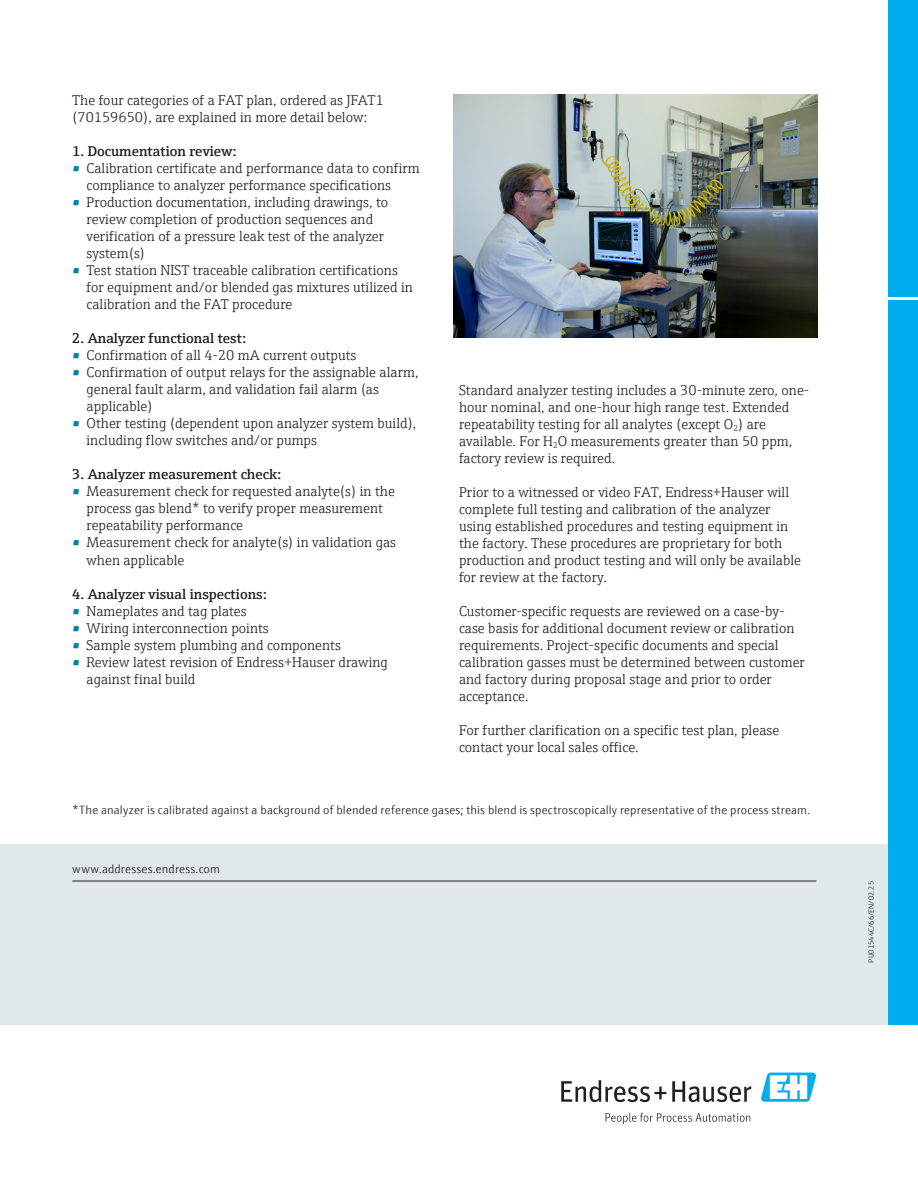
<style>
.page{position:relative;width:918px;height:1188px;background:#fff}
.page>*{position:absolute;margin:0;border:0;box-sizing:border-box;transform-origin:0 0}
.Copy_Default{font:300 14.25px/17px "E+H Serif";color:#231f20}
.Copy_Default-2{font:600 14.25px "E+H Serif";color:#231f20}
.Legend{font:300 12px "E+H Sans";letter-spacing:.015em;color:#231f20}
.Documentation_Code{font:300 7.5px "E+H Sans";color:#231f20}
.s1{font-weight:600;color:#0081ad}
</style>
<div class="page">
<svg style="left:561px;top:1080px;width:105px;height:22px"></svg>
<svg style="left:672px;top:1081px;width:79px;height:21px"></svg>
<svg style="left:606px;top:1113px;width:144px;height:11px"></svg>
<svg style="left:761px;top:1073px;width:55px;height:29px"></svg>
<div style="left:0;top:844px;width:888px;height:181px;background:#e0e8ec"></div>
<div style="left:888px;top:0;width:30px;height:297px;background:#00aeef"></div>
<div style="left:888px;top:300px;width:30px;height:725px;background:#00aeef"></div>
<hr style="left:72px;top:881px;width:744px;height:1px;background:#231f20">
<img style="left:454px;top:94px;width:364px;height:243px">
<p class="Copy_Default" style="left:72px;top:91px;width:313px">The four categories of a FAT plan, ordered as JFAT1 (70159650), are explained in more detail below:</p>
<p class="Copy_Default-2" style="left:72px;top:141px;width:166px">1. Documentation review:</p>
<p class="Copy_Default" style="left:87px;top:159px;width:335px;text-indent:-14px"><span class="s1">•</span> Calibration certificate and performance data to confirm compliance to analyzer performance specifications</p>
<p class="Copy_Default" style="left:87px;top:193px;width:303px;text-indent:-14px"><span class="s1">•</span> Production documentation, including drawings, to review completion of production sequences and verification of a pressure leak test of the analyzer system(s)</p>
<p class="Copy_Default" style="left:87px;top:261px;width:328px;text-indent:-14px"><span class="s1">•</span> Test station NIST traceable calibration certifications for equipment and/or blended gas mixtures utilized in calibration and the FAT procedure</p>
<p class="Copy_Default-2" style="left:72px;top:328px;width:175px">2. Analyzer functional test:</p>
<p class="Copy_Default" style="left:72px;top:346px;width:286px"><span class="s1">•</span> Confirmation of all 4-20 mA current outputs</p>
<p class="Copy_Default" style="left:87px;top:363px;width:334px;text-indent:-14px"><span class="s1">•</span> Confirmation of output relays for the assignable alarm, general fault alarm, and validation fail alarm (as applicable)</p>
<p class="Copy_Default" style="left:87px;top:414px;width:331px;text-indent:-14px"><span class="s1">•</span> Other testing (dependent upon analyzer system build), including flow switches and/or pumps</p>
<p class="Copy_Default-2" style="left:72px;top:464px;width:210px">3. Analyzer measurement check:</p>
<p class="Copy_Default" style="left:87px;top:482px;width:310px;text-indent:-14px"><span class="s1">•</span> Measurement check for requested analyte(s) in the process gas blend* to verify proper measurement repeatability performance</p>
<p class="Copy_Default" style="left:87px;top:533px;width:311px;text-indent:-14px"><span class="s1">•</span> Measurement check for analyte(s) in validation gas when applicable</p>
<p class="Copy_Default-2" style="left:72px;top:583px;width:196px">4. Analyzer visual inspections:</p>
<p class="Copy_Default" style="left:72px;top:601px;width:176px"><span class="s1">•</span> Nameplates and tag plates</p>
<p class="Copy_Default" style="left:72px;top:618px;width:198px"><span class="s1">•</span> Wiring interconnection points</p>
<p class="Copy_Default" style="left:72px;top:635px;width:270px"><span class="s1">•</span> Sample system plumbing and components</p>
<p class="Copy_Default" style="left:87px;top:652px;width:303px;text-indent:-14px"><span class="s1">•</span> Review latest revision of Endress+Hauser drawing against final build</p>
<p class="Copy_Default" style="left:459px;top:381px;width:352px">Standard analyzer testing includes a 30-minute zero, one&shy;hour nominal, and one-hour high range test. Extended repeatability testing for all analytes (except O<sub>2</sub>) are available. For H<sub>2</sub>O measurements greater than 50 ppm, factory review is required.</p>
<p class="Copy_Default" style="left:459px;top:483px;width:344px">Prior to a witnessed or video FAT, Endress+Hauser will complete full testing and calibration of the analyzer using established procedures and testing equipment in the factory. These procedures are proprietary for both production and product testing and will only be available for review at the factory.</p>
<p class="Copy_Default" style="left:459px;top:602px;width:347px">Customer-specific requests are reviewed on a case-by&shy;case basis for additional document review or calibration requirements. Project-specific documents and special calibration gasses must be determined between customer and factory during proposal stage and prior to order acceptance.</p>
<p class="Copy_Default" style="left:459px;top:721px;width:322px">For further clarification on a specific test plan, please contact your local sales office.</p>
<p class="Legend" style="left:72px;top:802px;width:739px">*The analyzer is calibrated against a background of blended reference gases; this blend is spectroscopically representative of the process stream.</p>
<p class="Legend" style="left:72px;top:860px;width:149px">www.addresses.endress.com</p>
<p class="Documentation_Code" style="left:866px;top:963px;width:83px;rotate:-90deg">PU01544C/66/EN/02.25</p>
</div>
